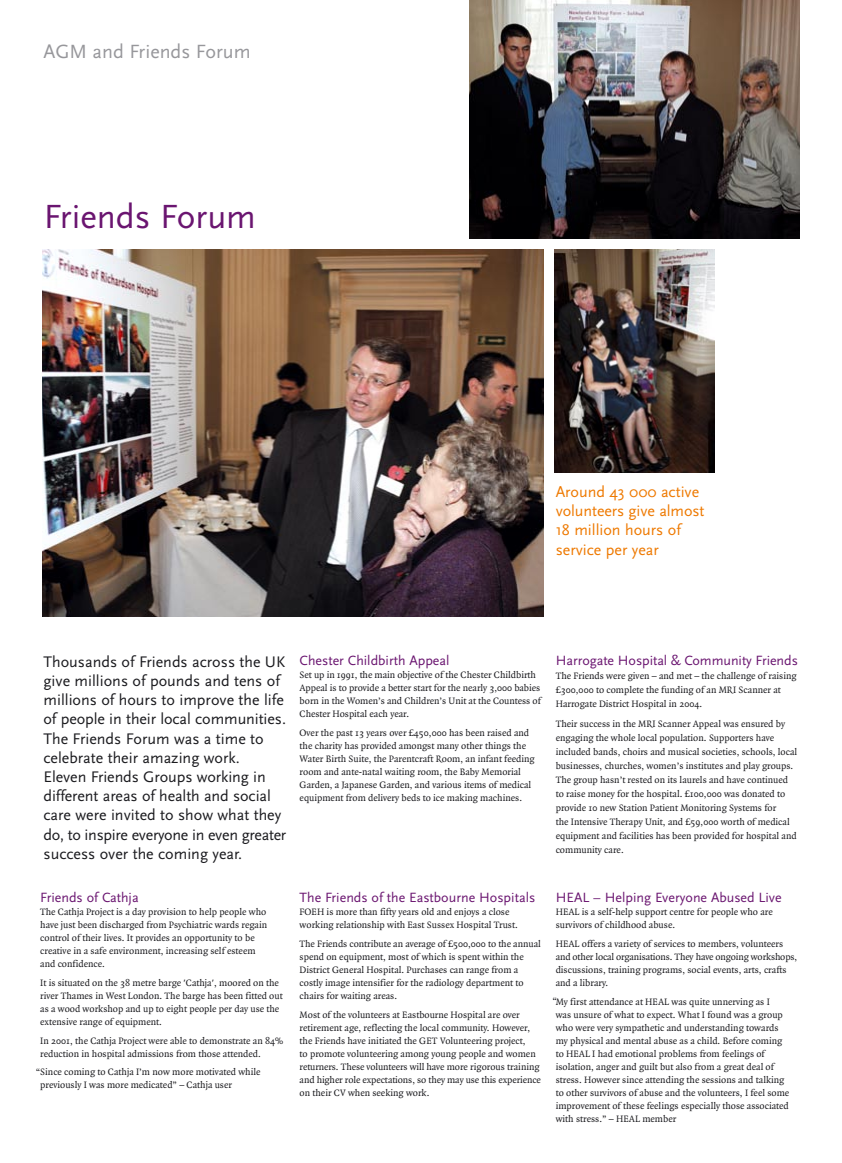
<style>
.page{position:relative;width:842px;height:1163px;background:#fff}
.page>*{position:absolute;margin:0;border:0;box-sizing:border-box;transform-origin:0 0}
.Quadraat_10pt_black_13pt_leading_space_a{font:35px "Scala Sans";color:#6a1570}
.Scala_10{font:20px "Scala Sans";color:#97979b}
.t1{font:16px/19.2px "Scala Sans";color:#1b1b1f}
.t2{font:16px/19.2px "Scala Sans";color:#ee7900}
.Quadraat_10pt_black_13pt_leading_space_a-2{font:14px "Scala Sans";color:#6a1570}
.Quadraat_10pt_black_13pt_leading_space_a-3{font:10px/13px "Quadraat";color:#1b1b1f}
</style>
<div class="page">
<img style="left:469px;top:0;width:330px;height:239px">
<img style="left:555px;top:249px;width:159px;height:223px">
<img style="left:43px;top:249px;width:500px;height:368px">
<p class="Scala_10" style="left:44px;top:41px;width:209px">AGM and Friends Forum</p>
<p class="Quadraat_10pt_black_13pt_leading_space_a" style="left:44px;top:197px;width:214px">Friends Forum</p>
<p class="t2" style="left:556px;top:482px;width:150px">Around 43 000 active volunteers give almost<br>18 million hours of service per year</p>
<p class="t1" style="left:44px;top:652px;width:244px">Thousands of Friends across the UK give millions of pounds and tens of millions of hours to improve the life of people in their local communities.<br>The Friends Forum was a time to celebrate their amazing work.</p>
<p class="t1" style="left:44px;top:767px;width:244px">Eleven Friends Groups working in different areas of health and social care were invited to show what they do, to inspire everyone in even greater success over the coming year.</p>
<p class="Quadraat_10pt_black_13pt_leading_space_a-2" style="left:40px;top:889px;width:100px">Friends of Cathja</p>
<p class="Quadraat_10pt_black_13pt_leading_space_a-3" style="left:40px;top:905px;width:229px">The Cathja Project is a day provision to help people who have just been discharged from Psychiatric wards regain control of their lives. It provides an opportunity to be creative in a safe environment, increasing self esteem and confidence.</p>
<p class="Quadraat_10pt_black_13pt_leading_space_a-3" style="left:40px;top:976px;width:244px">It is situated on the 38 metre barge 'Cathja', moored on the river Thames in West London. The barge has been fitted out as a wood workshop and up to eight people per day use the extensive range of equipment.</p>
<p class="Quadraat_10pt_black_13pt_leading_space_a-3" style="left:40px;top:1033px;width:245px">In 2001, the Cathja Project were able to demonstrate an 84% reduction in hospital admissions from those attended.</p>
<p class="Quadraat_10pt_black_13pt_leading_space_a-3" style="left:40px;top:1065px;width:222px;text-indent:-4px">“Since coming to Cathja I’m now more motivated while previously I was more medicated” – Cathja user</p>
<p class="Quadraat_10pt_black_13pt_leading_space_a-2" style="left:300px;top:653px;width:151px">Chester Childbirth Appeal</p>
<p class="Quadraat_10pt_black_13pt_leading_space_a-3" style="left:300px;top:668px;width:243px">Set up in 1991, the main objective of the Chester Childbirth Appeal is to provide a better start for the nearly 3,000 babies born in the Women’s and Children’s Unit at the Countess of Chester Hospital each year.</p>
<p class="Quadraat_10pt_black_13pt_leading_space_a-3" style="left:300px;top:726px;width:237px">Over the past 13 years over £450,000 has been raised and the charity has provided amongst many other things the Water Birth Suite, the Parentcraft Room, an infant feeding room and ante-natal waiting room, the Baby Memorial Garden, a Japanese Garden, and various items of medical equipment from delivery beds to ice making machines.</p>
<p class="Quadraat_10pt_black_13pt_leading_space_a-2" style="left:556px;top:653px;width:244px">Harrogate Hospital &amp; Community Friends</p>
<p class="Quadraat_10pt_black_13pt_leading_space_a-3" style="left:556px;top:669px;width:242px;line-height:14px">The Friends were given – and met – the challenge of raising £300,000 to complete the funding of an MRI Scanner at<br>Harrogate District Hospital in 2004.</p>
<p class="Quadraat_10pt_black_13pt_leading_space_a-3" style="left:556px;top:717px;width:243px;line-height:14px">Their success in the MRI Scanner Appeal was ensured by engaging the whole local population. Supporters have included bands, choirs and musical societies, schools, local businesses, churches, women’s institutes and play groups.<br>The group hasn’t rested on its laurels and have continued to raise money for the hospital. £100,000 was donated to provide 10 new Station Patient Monitoring Systems for<br>the Intensive Therapy Unit, and £59,000 worth of medical equipment and facilities has been provided for hospital and community care.</p>
<p class="Quadraat_10pt_black_13pt_leading_space_a-2" style="left:300px;top:889px;width:237px">The Friends of the Eastbourne Hospitals</p>
<p class="Quadraat_10pt_black_13pt_leading_space_a-3" style="left:300px;top:905px;width:220px">FOEH is more than fifty years old and enjoys a close working relationship with East Sussex Hospital Trust.</p>
<p class="Quadraat_10pt_black_13pt_leading_space_a-3" style="left:300px;top:937px;width:243px">The Friends contribute an average of £500,000 to the annual spend on equipment, most of which is spent within the District General Hospital. Purchases can range from a costly image intensifier for the radiology department to chairs for waiting areas.</p>
<p class="Quadraat_10pt_black_13pt_leading_space_a-3" style="left:300px;top:1007px;width:243px">Most of the volunteers at Eastbourne Hospital are over retirement age, reflecting the local community. However, the Friends have initiated the GET Volunteering project,<br>to promote volunteering among young people and women returners. These volunteers will have more rigorous training and higher role expectations, so they may use this experience on their CV when seeking work.</p>
<p class="Quadraat_10pt_black_13pt_leading_space_a-2" style="left:556px;top:889px;width:228px">HEAL – Helping Everyone Abused Live</p>
<p class="Quadraat_10pt_black_13pt_leading_space_a-3" style="left:556px;top:905px;width:219px">HEAL is a self-help support centre for people who are survivors of childhood abuse.</p>
<p class="Quadraat_10pt_black_13pt_leading_space_a-3" style="left:556px;top:937px;width:243px">HEAL offers a variety of services to members, volunteers and other local organisations. They have ongoing workshops, discussions, training programs, social events, arts, crafts and a library.</p>
<p class="Quadraat_10pt_black_13pt_leading_space_a-3" style="left:556px;top:994px;width:235px;text-indent:-3px">“My first attendance at HEAL was quite unnerving as I<br>was unsure of what to expect. What I found was a group who were very sympathetic and understanding towards my physical and mental abuse as a child. Before coming to HEAL I had emotional problems from feelings of isolation, anger and guilt but also from a great deal of stress. However since attending the sessions and talking to other survivors of abuse and the volunteers, I feel some improvement of these feelings especially those associated with stress.” – HEAL member</p>
</div>
